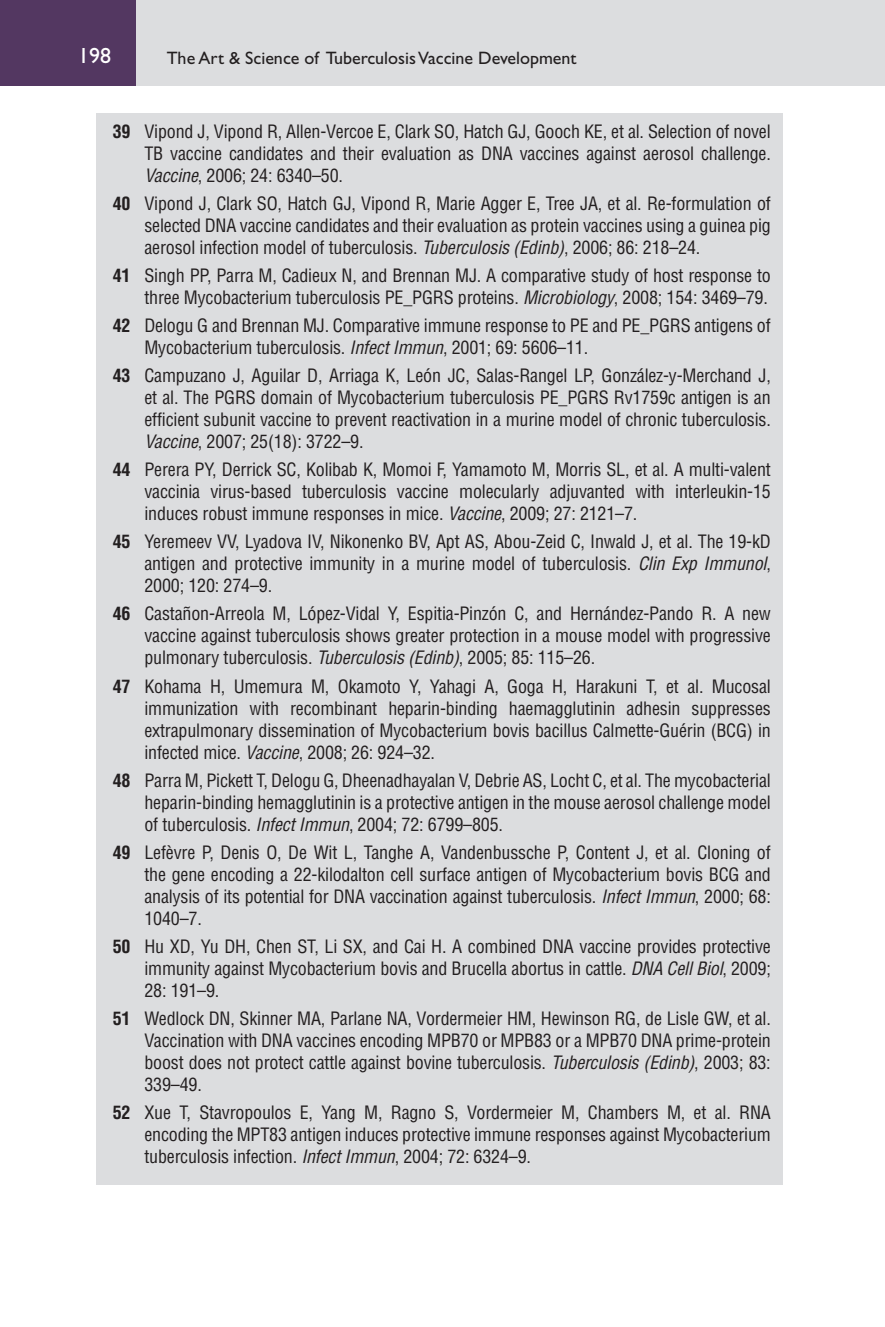
<style>
.page{position:relative;width:885px;height:1327px;background:#fff}
.page>*{position:absolute;margin:0;border:0;box-sizing:border-box;transform-origin:0 0}
.t1{font:22px "Gill Sans Std";color:#fff}
.t2{font:condensed 18px/22px "Helvetica LT Std";letter-spacing:-.01em;color:#231f20;text-align:justify}
.t3{font:18px "Gill Sans Std";color:#231f20}
.s1{font-weight:700}
.s2{font-style:italic}
</style>
<div class="page">
<div style="left:135px;top:0;width:749px;height:86px;background:#dcdddf"></div>
<div style="left:0;top:0;width:136px;height:86px;background:#533761"></div>
<hr style="left:884px;top:0;width:1px;height:86px;background:#dcdddf">
<div style="left:96px;top:113px;width:686px;height:1072px;background:#dcdddf"></div>
<p class="t1" style="left:78px;top:48px;width:34px">198</p>
<p class="t3" style="left:167px;top:51px;width:411px">The Art &amp; Science of Tuberculosis Vaccine Development</p>
<p class="t2" style="left:144px;top:122px;width:628px;text-indent:-32px"><span class="s1">39</span> Vipond J, Vipond R, Allen-Vercoe E, Clark SO, Hatch GJ, Gooch KE, et al. Selection of novel TB vaccine candidates and their evaluation as DNA vaccines against aerosol challenge.<br><span class="s2">Vaccine</span>, 2006; 24: 6340–50.</p>
<p class="t2" style="left:144px;top:194px;width:628px;text-indent:-32px"><span class="s1">40</span> Vipond J, Clark SO, Hatch GJ, Vipond R, Marie Agger E, Tree JA, et al. Re-formulation of selected DNA vaccine candidates and their evaluation as protein vaccines using a guinea pig aerosol infection model of tuberculosis. <span class="s2">Tuberculosis (Edinb)</span>, 2006; 86: 218–24.</p>
<p class="t2" style="left:113px;top:266px;width:659px;text-align:right"><span class="s1">41</span> Singh PP, Parra M, Cadieux N, and Brennan MJ. A comparative study of host response to three Mycobacterium tuberculosis PE_PGRS proteins. <span class="s2">Microbiology</span>, 2008; 154: 3469–79.</p>
<p class="t2" style="left:144px;top:316px;width:627px;text-indent:-32px"><span class="s1">42</span> Delogu G and Brennan MJ. Comparative immune response to PE and PE_PGRS antigens of<br>Mycobacterium tuberculosis. <span class="s2">Infect Immun</span>, 2001; 69: 5606–11.</p>
<p class="t2" style="left:144px;top:366px;width:628px;text-indent:-32px"><span class="s1">43</span> Campuzano J, Aguilar D, Arriaga K, León JC, Salas-Rangel LP, González-y-Merchand J, et al. The PGRS domain of Mycobacterium tuberculosis PE_PGRS Rv1759c antigen is an efficient subunit vaccine to prevent reactivation in a murine model of chronic tuberculosis.<br><span class="s2">Vaccine</span>, 2007; 25(18): 3722–9.</p>
<p class="t2" style="left:144px;top:460px;width:627px;text-indent:-32px"><span class="s1">44</span> Perera PY, Derrick SC, Kolibab K, Momoi F, Yamamoto M, Morris SL, et al. A multi-valent vaccinia virus-based tuberculosis vaccine molecularly adjuvanted with interleukin-15 induces robust immune responses in mice. <span class="s2">Vaccine</span>, 2009; 27: 2121–7.</p>
<p class="t2" style="left:144px;top:532px;width:628px;text-indent:-32px"><span class="s1">45</span> Yeremeev VV, Lyadova IV, Nikonenko BV, Apt AS, Abou-Zeid C, Inwald J, et al. The 19-kD antigen and protective immunity in a murine model of tuberculosis. <span class="s2">Clin Exp Immunol</span>, 2000; 120: 274–9.</p>
<p class="t2" style="left:144px;top:604px;width:628px;text-indent:-32px"><span class="s1">46</span> Castañon-Arreola M, López-Vidal Y, Espitia-Pinzón C, and Hernández-Pando R. A new vaccine against tuberculosis shows greater protection in a mouse model with progressive pulmonary tuberculosis. <span class="s2">Tuberculosis (Edinb)</span>, 2005; 85: 115–26.</p>
<p class="t2" style="left:144px;top:676px;width:628px;text-indent:-32px"><span class="s1">47</span> Kohama H, Umemura M, Okamoto Y, Yahagi A, Goga H, Harakuni T, et al. Mucosal immunization with recombinant heparin-binding haemagglutinin adhesin suppresses extrapulmonary dissemination of Mycobacterium bovis bacillus Calmette-Guérin (BCG) in infected mice. <span class="s2">Vaccine</span>, 2008; 26: 924–32.</p>
<p class="t2" style="left:144px;top:770px;width:628px;text-indent:-32px"><span class="s1">48</span> Parra M, Pickett T, Delogu G, Dheenadhayalan V, Debrie AS, Locht C, et al. The mycobacterial heparin-binding hemagglutinin is a protective antigen in the mouse aerosol challenge model of tuberculosis. <span class="s2">Infect Immun</span>, 2004; 72: 6799–805.</p>
<p class="t2" style="left:144px;top:842px;width:627px;text-indent:-32px"><span class="s1">49</span> Lefèvre P, Denis O, De Wit L, Tanghe A, Vandenbussche P, Content J, et al. Cloning of the gene encoding a 22-kilodalton cell surface antigen of Mycobacterium bovis BCG and analysis of its potential for DNA vaccination against tuberculosis. <span class="s2">Infect Immun</span>, 2000; 68:<br>1040–7.</p>
<p class="t2" style="left:144px;top:936px;width:628px;text-indent:-32px"><span class="s1">50</span> Hu XD, Yu DH, Chen ST, Li SX, and Cai H. A combined DNA vaccine provides protective immunity against Mycobacterium bovis and Brucella abortus in cattle. <span class="s2">DNA Cell Biol</span>, 2009; 28: 191–9.</p>
<p class="t2" style="left:144px;top:1008px;width:627px;text-indent:-32px"><span class="s1">51</span> Wedlock DN, Skinner MA, Parlane NA, Vordermeier HM, Hewinson RG, de Lisle GW, et al.<br>Vaccination with DNA vaccines encoding MPB70 or MPB83 or a MPB70 DNA prime-protein boost does not protect cattle against bovine tuberculosis. <span class="s2">Tuberculosis (Edinb)</span>, 2003; 83:<br>339–49.</p>
<p class="t2" style="left:144px;top:1102px;width:628px;text-indent:-32px"><span class="s1">52</span> Xue T, Stavropoulos E, Yang M, Ragno S, Vordermeier M, Chambers M, et al. RNA encoding the MPT83 antigen induces protective immune responses against Mycobacterium tuberculosis infection. <span class="s2">Infect Immun</span>, 2004; 72: 6324–9.</p>
</div>
